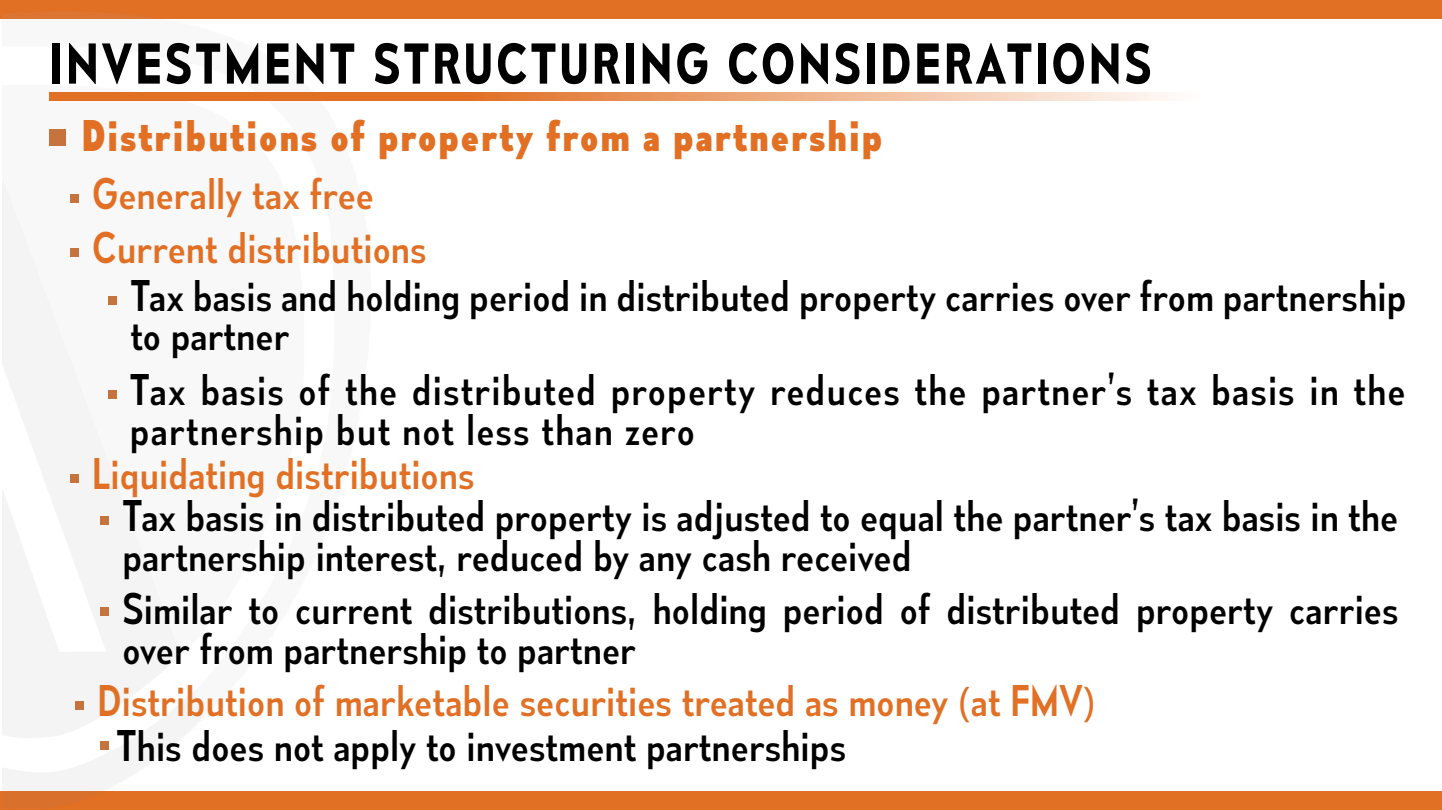
<style>
.page{position:relative;width:1442px;height:810px;background:#fff}
.page>*{position:absolute;margin:0;border:0;box-sizing:border-box;transform-origin:0 0}
.t1{font:52.5px "Mesmerize Sc Sb";letter-spacing:.05em;color:#000}
.t2{font:40.5px/39.8px "Mesmerize Sc Rg";color:#000}
.t3{font:40.5px/53.8px "Mesmerize Sc Rg";color:#e17025}
.t4{font:40.5px/39.8px "Mesmerize Sc Rg";letter-spacing:.03em;color:#000}
.t5{font:40.5px "Mesmerize Sc Eb";letter-spacing:.03em;color:#e17025}
.s1{font-family:"Open Sans"}
</style>
<div class="page">
<div style="left:1px;top:791px;width:1440px;height:19px;background:#e17025"></div>
<div style="left:1px;top:0;width:1440px;height:18px;background:#e17025"></div>
<img style="left:2px;top:12px;width:368px;height:779px">
<div style="left:50px;top:129px;width:16px;height:17px;background:#c7733d"></div>
<div style="left:70px;top:194px;width:9px;height:9px;background:#c7733d"></div>
<div style="left:70px;top:248px;width:9px;height:9px;background:#c7733d"></div>
<div style="left:70px;top:474px;width:9px;height:9px;background:#c7733d"></div>
<div style="left:75px;top:701px;width:9px;height:8px;background:#c7733d"></div>
<svg style="left:50px;top:93px;width:1120px;height:7px"></svg>
<div style="left:108px;top:296px;width:9px;height:8px;background:#c7733d"></div>
<div style="left:100px;top:516px;width:9px;height:9px;background:#c7733d"></div>
<div style="left:100px;top:607px;width:9px;height:9px;background:#c7733d"></div>
<div style="left:101px;top:741px;width:8px;height:8px;background:#c7733d"></div>
<div style="left:108px;top:390px;width:8px;height:9px;background:#c7733d"></div>
<p class="t1" style="left:50px;top:32px;width:1103px">INVESTMENT STRUCTURING CONSIDERATIONS</p>
<p class="t5" style="left:81px;top:110px;width:802px">Distributions of property from a partnership</p>
<p class="t3" style="left:92px;top:166px;width:336px">Generally tax free<br>Current distributions</p>
<p class="t2" style="left:130px;top:275px;width:1277px">Tax basis and holding period in distributed property carries over from partnership to partner</p>
<p class="t4" style="left:130px;top:369px;width:1277px">Tax basis of the distributed property reduces the partner’s tax basis in the partnership but not less than zero</p>
<p class="t3" style="left:92px;top:446px;width:384px">Liquidating distributions</p>
<p class="t2" style="left:122px;top:495px;width:1277px">Tax basis in distributed property is adjusted to equal the partner’s tax basis in the partnership interest, reduced by any cash received</p>
<p class="t2" style="left:122px;top:588px;width:1277px">Similar to current distributions, holding period of distributed property carries over from partnership to partner</p>
<p class="t3" style="left:98px;top:673px;width:998px">Distribution of marketable securities treated as money <span class="s1">(</span>at FMV<span class="s1">)</span></p>
<p class="t2" style="left:116px;top:725px;width:731px">This does not apply to investment partnerships</p>
</div>
